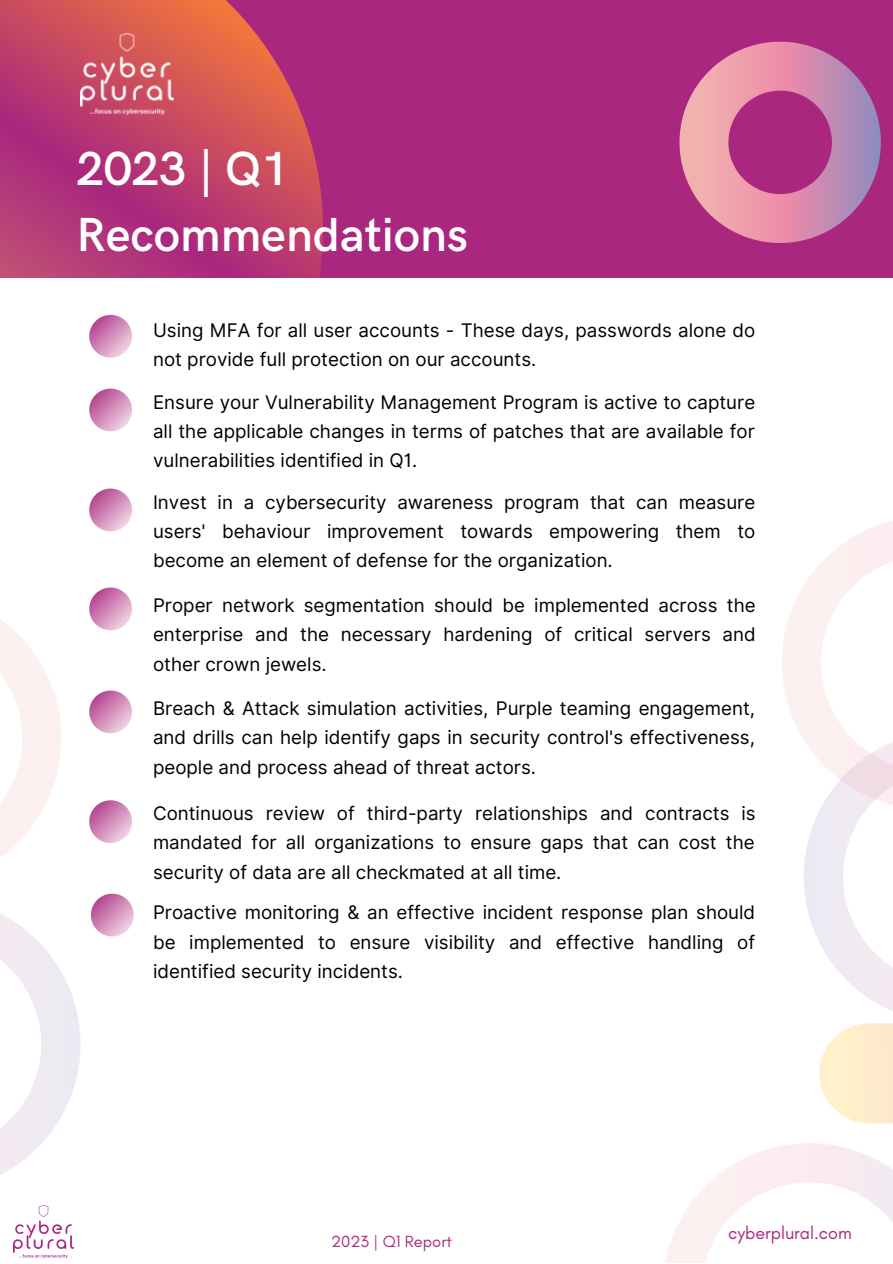
<style>
.page{position:relative;width:893px;height:1264px;background:#fff}
.page>*{position:absolute;margin:0;border:0;box-sizing:border-box;transform-origin:0 0}
.t1{font:600 48px/66.3px "HK Grotesk";color:#fff}
.t2{font:18.75px/29.2px "Inter";color:#000;text-align:justify}
.t3{font:18px "Glacial Indifference";color:#a9277f}
.t4{font:16.5px "Glacial Indifference";color:#a9277f}
</style>
<div class="page">
<div style="left:0;top:0;width:892px;height:1262px;background:#a9277f"></div>
<svg style="left:0;top:0;width:323px;height:278px"></svg>
<div style="left:0;top:278px;width:892px;height:984px;background:#fff"></div>
<img style="left:81px;top:32px;width:92px;height:83px">
<svg style="left:0;top:913px;width:80px;height:262px"></svg>
<svg style="left:0;top:620px;width:61px;height:237px"></svg>
<svg style="left:782px;top:521px;width:110px;height:602px"></svg>
<svg style="left:89px;top:315px;width:43px;height:42px"></svg>
<svg style="left:665px;top:1143px;width:227px;height:119px"></svg>
<img style="left:14px;top:1205px;width:60px;height:53px">
<svg style="left:89px;top:388px;width:43px;height:43px"></svg>
<svg style="left:89px;top:488px;width:43px;height:43px"></svg>
<svg style="left:89px;top:587px;width:43px;height:43px"></svg>
<svg style="left:91px;top:893px;width:43px;height:43px"></svg>
<svg style="left:679px;top:42px;width:201px;height:201px"></svg>
<svg style="left:89px;top:690px;width:43px;height:43px"></svg>
<svg style="left:89px;top:800px;width:43px;height:43px"></svg>
<h1 class="t1" style="left:76px;top:137px;width:393px">2023 | Q1<br>Recommendations</h1>
<p class="t2" style="left:153px;top:315px;width:603px">Using MFA for all user accounts - These days, passwords alone do not provide full protection on our accounts.</p>
<p class="t2" style="left:153px;top:387px;width:603px">Ensure your Vulnerability Management Program is active to capture all the applicable changes in terms of patches that are available for vulnerabilities identified in Q1.</p>
<p class="t2" style="left:153px;top:487px;width:603px">Invest in a cybersecurity awareness program that can measure users' behaviour improvement towards empowering them to become an element of defense for the organization.</p>
<p class="t2" style="left:153px;top:590px;width:604px">Proper network segmentation should be implemented across the enterprise and the necessary hardening of critical servers and other crown jewels.</p>
<p class="t2" style="left:153px;top:693px;width:603px">Breach &amp; Attack simulation activities, Purple teaming engagement, and drills can help identify gaps in security control's effectiveness, people and process ahead of threat actors.</p>
<p class="t2" style="left:153px;top:798px;width:604px">Continuous review of third-party relationships and contracts is mandated for all organizations to ensure gaps that can cost the security of data are all checkmated at all time.</p>
<p class="t2" style="left:153px;top:897px;width:603px">Proactive monitoring &amp; an effective incident response plan should be implemented to ensure visibility and effective handling of identified security incidents.</p>
<p class="t4" style="left:331px;top:1231px;width:122px">2023 | Q1 Report</p>
<p class="t3" style="left:728px;top:1221px;width:125px">cyberplural.com</p>
</div>
